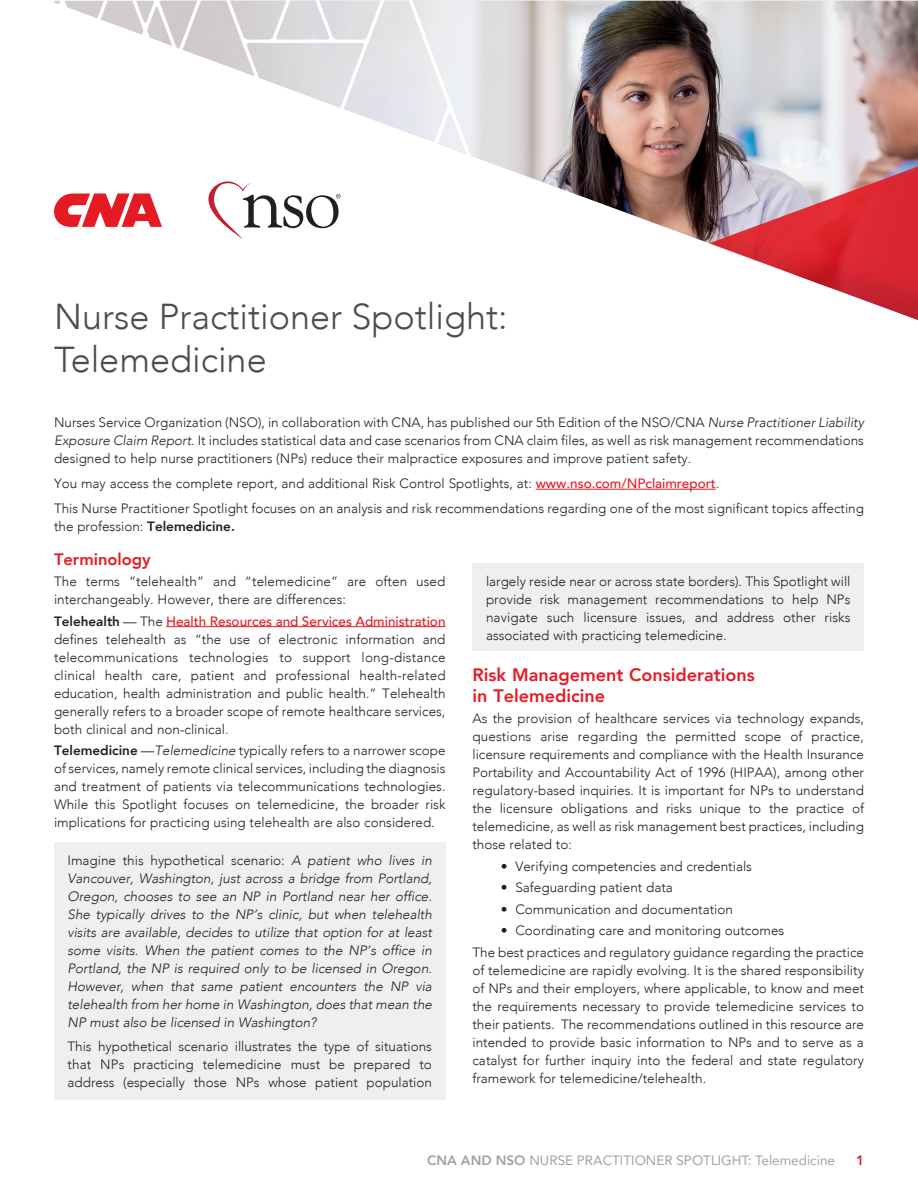
<style>
.page{position:relative;width:918px;height:1188px;background:#fff}
.page>*{position:absolute;margin:0;border:0;box-sizing:border-box;transform-origin:0 0}
.t1{font:300 36px/43.2px "Avenir";color:#4b4c4d}
.t2{font:800 18px/21px "Avenir";color:#e51a23}
.t3{font:800 16.5px "Avenir";color:#e51a23}
.t4{font:300 13.5px/18px "Avenir";color:#231f20;text-align:justify}
.t5{font:italic 300 13.5px/18px "Avenir";color:#231f20;text-align:justify}
.t6{font:13.5px "Avenir";color:#a0a1a5}
.t7{font:800 13.5px "Avenir";color:#e51a23}
.s1{font-style:italic}
.s2{font-weight:500;color:#e51a23}
.s3{font-weight:800}
.s4{font-style:normal}
</style>
<div class="page">
<div style="left:54px;top:842px;width:392px;height:257px;background:#efeff0"></div>
<div style="left:472px;top:564px;width:392px;height:87px;background:#efeff0"></div>
<img style="left:537px;top:1px;width:381px;height:242px">
<svg style="left:709px;top:162px;width:209px;height:158px"></svg>
<svg style="left:54px;top:0;width:483px;height:180px"></svg>
<svg style="left:54px;top:193px;width:108px;height:34px"></svg>
<hr style="left:536px;top:489px;width:180px;height:1px;background:#e51a23">
<hr style="left:166px;top:626px;width:279px;height:1px;background:#e51a23">
<svg style="left:208px;top:181px;width:133px;height:58px"></svg>
<h1 class="t1" style="left:54px;top:295px;width:455px">Nurse Practitioner Spotlight:<br>Telemedicine</h1>
<p class="t4" style="left:54px;top:414px;width:812px">Nurses Service Organization (NSO), in collaboration with CNA, has published our 5th Edition of the NSO/CNA <span class="s1">Nurse Practitioner Liability Exposure Claim Report</span>. It includes statistical data and case scenarios from CNA claim files, as well as risk management recommendations designed to help nurse practitioners (NPs) reduce their malpractice exposures and improve patient safety.</p>
<p class="t4" style="left:54px;top:471px;width:812px;line-height:24.8px">You may access the complete report, and additional Risk Control Spotlights, at: <span class="s2">www.nso.com/NPclaimreport</span>.<br>This Nurse Practitioner Spotlight focuses on an analysis and risk recommendations regarding one of the most significant topics affecting</p>
<p class="t4" style="left:54px;top:517px;width:183px">the profession: <span class="s3">Telemedicine.</span></p>
<p class="t3" style="left:54px;top:547px;width:98px">Terminology</p>
<p class="t4" style="left:54px;top:573px;width:393px">The terms “telehealth” and “telemedicine” are often used interchangeably. However, there are differences:</p>
<p class="t4" style="left:54px;top:612px;width:393px"><span class="s3">Telehealth</span> — The <span class="s2">Health Resources and Services Administration </span>defines telehealth as “the use of electronic information and telecommunications technologies to support long-distance clinical health care, patient and professional health-related education, health administration and public health.” Telehealth generally refers to a broader scope of remote healthcare services, both clinical and non-clinical.</p>
<p class="t4" style="left:54px;top:742px;width:393px"><span class="s3">Telemedicine</span> —<span class="s1">Telemedicine</span> typically refers to a narrower scope of services, namely remote clinical services, including the diagnosis and treatment of patients via telecommunications technologies.<br>While this Spotlight focuses on telemedicine, the broader risk implications for practicing using telehealth are also considered.</p>
<p class="t5" style="left:68px;top:852px;width:366px"><span class="s4">Imagine this hypothetical scenario:</span> A patient who lives in Vancouver, Washington, just across a bridge from Portland, Oregon, chooses to see an NP in Portland near her office.<br>She typically drives to the NP’s clinic, but when telehealth visits are available, decides to utilize that option for at least some visits. When the patient comes to the NP’s office in Portland, the NP is required only to be licensed in Oregon.<br>However, when that same patient encounters the NP via telehealth from her home in Washington, does that mean the NP must also be licensed in Washington?</p>
<p class="t4" style="left:68px;top:1038px;width:366px">This hypothetical scenario illustrates the type of situations that NPs practicing telemedicine must be prepared to address (especially those NPs whose patient population</p>
<p class="t4" style="left:486px;top:573px;width:366px">largely reside near or across state borders). This Spotlight will provide risk management recommendations to help NPs navigate such licensure issues, and address other risks associated with practicing telemedicine.</p>
<h2 class="t2" style="left:472px;top:665px;width:284px">Risk Management Considerations in Telemedicine</h2>
<p class="t4" style="left:472px;top:709px;width:393px">As the provision of healthcare services via technology expands, questions arise regarding the permitted scope of practice, licensure requirements and compliance with the Health Insurance Portability and Accountability Act of 1996 (HIPAA), among other regulatory-based inquiries. It is important for NPs to understand the licensure obligations and risks unique to the practice of telemedicine, as well as risk management best practices, including those related to:</p>
<p class="t4" style="left:501px;top:857px;width:253px">• Verifying competencies and credentials</p>
<p class="t4" style="left:501px;top:878px;width:173px">• Safeguarding patient data</p>
<p class="t4" style="left:501px;top:900px;width:234px">• Communication and documentation</p>
<p class="t4" style="left:472px;top:920px;width:393px;line-height:21.5px;text-indent:28px">• Coordinating care and monitoring outcomes<br>The best practices and regulatory guidance regarding the practice</p>
<p class="t4" style="left:472px;top:961px;width:393px">of telemedicine are rapidly evolving. It is the shared responsibility of NPs and their employers, where applicable, to know and meet the requirements necessary to provide telemedicine services to their patients. The recommendations outlined in this resource are intended to provide basic information to NPs and to serve as a catalyst for further inquiry into the federal and state regulatory framework for telemedicine/telehealth.</p>
<p class="t6" style="left:427px;top:1149px;width:409px"><span class="s3">CNA AND NSO</span> NURSE PRACTITIONER SPOTLIGHT: Telemedicine</p>
<p class="t7" style="left:856px;top:1149px;width:9px">1</p>
</div>
